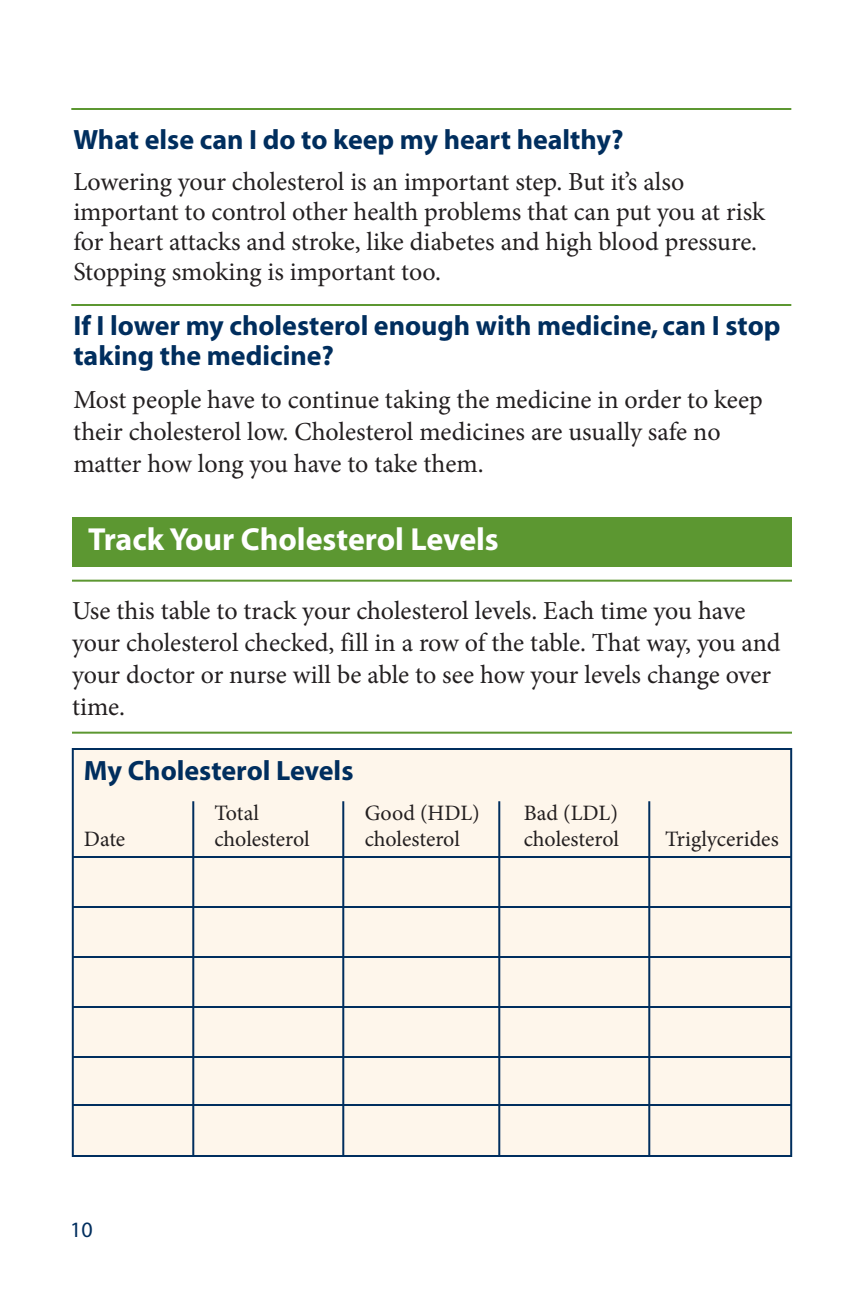
<style>
.page{position:relative;width:864px;height:1296px;background:#fff}
.page>*{position:absolute;margin:0;border:0;box-sizing:border-box;transform-origin:0 0}
.t1{font:700 32px "Myriad";color:#fff}
.t2{font:700 28px/30px "Myriad";color:#002e5e}
.t3{font:26px/32px "Minion Pro";letter-spacing:-.005em;color:#231f20}
.t4{font:22px "Minion Pro";letter-spacing:-.005em;color:#231f20}
.t5{font:22px "Myriad";color:#002e5e}
</style>
<div class="page">
<div style="left:74px;top:750px;width:716px;height:405px;background:#fef6eb"></div>
<div style="left:72px;top:748px;width:720px;height:409px;border:2px solid #002e5e"></div>
<hr style="left:71px;top:108px;width:720px;height:2px;background:#5c9731">
<hr style="left:71px;top:304px;width:720px;height:2px;background:#5c9731">
<div style="left:72px;top:517px;width:720px;height:49px;background:#5c9731"></div>
<hr style="left:72px;top:580px;width:720px;height:2px;background:#5c9731">
<hr style="left:72px;top:732px;width:720px;height:2px;background:#5c9731">
<hr style="left:72px;top:856px;width:719px;height:2px;background:#002e5e">
<hr style="left:72px;top:906px;width:719px;height:2px;background:#002e5e">
<hr style="left:72px;top:956px;width:719px;height:2px;background:#002e5e">
<hr style="left:72px;top:1006px;width:719px;height:2px;background:#002e5e">
<hr style="left:72px;top:1056px;width:719px;height:2px;background:#002e5e">
<hr style="left:72px;top:1104px;width:719px;height:2px;background:#002e5e">
<hr style="left:192px;top:801px;width:2px;height:354px;background:#002e5e">
<hr style="left:342px;top:801px;width:2px;height:354px;background:#002e5e">
<hr style="left:498px;top:801px;width:2px;height:354px;background:#002e5e">
<hr style="left:648px;top:801px;width:2px;height:354px;background:#002e5e">
<p class="t2" style="left:73px;top:127px;width:552px">What else can I do to keep my heart healthy?</p>
<p class="t3" style="left:73px;top:169px;width:693px;line-height:30px">Lowering your cholesterol is an important step. But it’s also important to control other health problems that can put you at risk for heart attacks and stroke, like diabetes and high blood pressure.<br>Stopping smoking is important too.</p>
<p class="t2" style="left:73px;top:313px;width:709px">If I lower my cholesterol enough with medicine, can I stop taking the medicine?</p>
<p class="t3" style="left:73px;top:386px;width:691px">Most people have to continue taking the medicine in order to keep their cholesterol low. Cholesterol medicines are usually safe no matter how long you have to take them.</p>
<p class="t1" style="left:88px;top:527px;width:412px">Track Your Cholesterol Levels</p>
<p class="t3" style="left:72px;top:597px;width:710px">Use this table to track your cholesterol levels. Each time you have your cholesterol checked, fill in a row of the table. That way, you and your doctor or nurse will be able to see how your levels change over time.</p>
<p class="t2" style="left:84px;top:758px;width:271px">My Cholesterol Levels</p>
<p class="t4" style="left:214px;top:805px;width:46px">Total</p>
<p class="t4" style="left:365px;top:805px;width:117px">Good (HDL)</p>
<p class="t4" style="left:524px;top:805px;width:96px">Bad (LDL)</p>
<p class="t4" style="left:84px;top:831px;width:43px">Date</p>
<p class="t4" style="left:214px;top:831px;width:97px">cholesterol</p>
<p class="t4" style="left:365px;top:831px;width:97px">cholesterol</p>
<p class="t4" style="left:524px;top:831px;width:97px">cholesterol</p>
<p class="t4" style="left:665px;top:831px;width:115px">Triglycerides</p>
<p class="t5" style="left:70px;top:1222px;width:24px">10</p>
</div>
